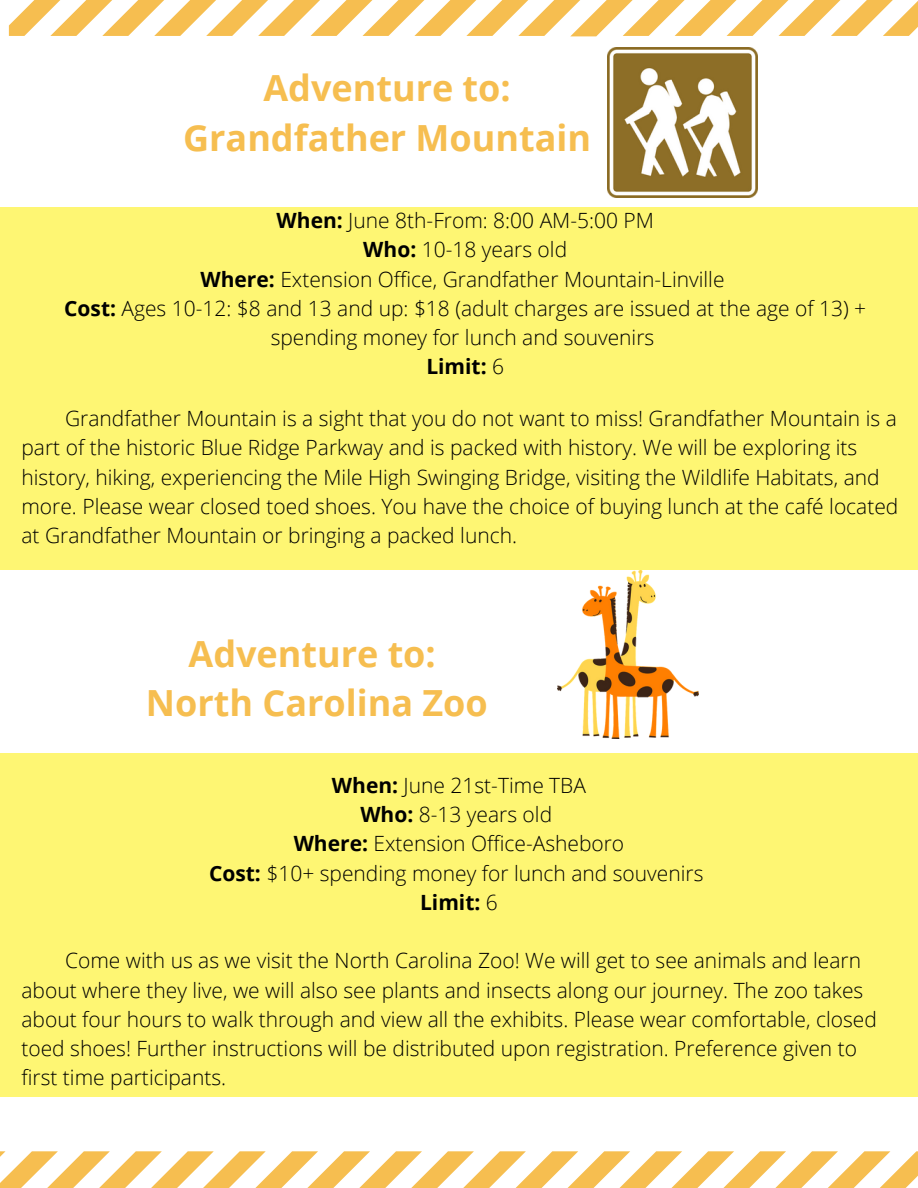
<style>
.page{position:relative;width:918px;height:1188px;background:#fff}
.page>*{position:absolute;margin:0;border:0;box-sizing:border-box;transform-origin:0 0}
.t1{font:700 36px/49.5px "Open Sans";color:#f6be50;text-align:center}
.t2{font:300 21px/29.2px "Open Sans";color:#000}
.t3{font:700 21px "Open Sans";color:#000}
.s1{font-weight:700}
.s2{font-weight:300}
</style>
<div class="page">
<div style="left:0;top:208px;width:918px;height:362px;background:#fef673"></div>
<svg style="left:9px;top:0;width:909px;height:36px"></svg>
<svg style="left:0;top:1151px;width:918px;height:37px"></svg>
<img style="left:608px;top:48px;width:149px;height:150px">
<div style="left:0;top:753px;width:918px;height:343px;background:#fef673"></div>
<img style="left:558px;top:570px;width:140px;height:168px">
<p class="t1" style="left:183px;top:63px;width:409px">Adventure to:<br>Grandfather Mountain</p>
<p class="t2" style="left:277px;top:205px;width:379px"><span class="s1">When:</span> June 8th-From: 8:00 AM-5:00 PM</p>
<p class="t2" style="left:363px;top:235px;width:205px"><span class="s1">Who:</span> 10-18 years old</p>
<p class="t2" style="left:201px;top:264px;width:526px"><span class="s1">Where:</span> Extension Office, Grandfather Mountain-Linville</p>
<p class="t2" style="left:64px;top:293px;width:804px;text-align:center"><span class="s1">Cost:</span> Ages 10-12: $8 and 13 and up: $18 (adult charges are issued at the age of 13) + spending money for lunch and souvenirs</p>
<p class="t3" style="left:426px;top:352px;width:79px">Limit: <span class="s2">6</span></p>
<p class="t2" style="left:21px;top:403px;width:878px;text-indent:44px">Grandfather Mountain is a sight that you do not want to miss! Grandfather Mountain is a part of the historic Blue Ridge Parkway and is packed with history. We will be exploring its history, hiking, experiencing the Mile High Swinging Bridge, visiting the Wildlife Habitats, and more. Please wear closed toed shoes. You have the choice of buying lunch at the café located at Grandfather Mountain or bringing a packed lunch.</p>
<p class="t1" style="left:189px;top:628px;width:249px">Adventure to:</p>
<p class="t1" style="left:146px;top:678px;width:343px">North Carolina Zoo</p>
<p class="t2" style="left:332px;top:770px;width:256px"><span class="s1">When:</span> June 21st-Time TBA</p>
<p class="t2" style="left:360px;top:799px;width:193px"><span class="s1">Who:</span> 8-13 years old</p>
<p class="t2" style="left:294px;top:829px;width:332px"><span class="s1">Where:</span> Extension Office-Asheboro</p>
<p class="t2" style="left:209px;top:858px;width:496px"><span class="s1">Cost:</span> $10+ spending money for lunch and souvenirs</p>
<p class="t3" style="left:420px;top:887px;width:79px">Limit: <span class="s2">6</span></p>
<p class="t2" style="left:21px;top:946px;width:857px;text-indent:44px">Come with us as we visit the North Carolina Zoo! We will get to see animals and learn about where they live, we will also see plants and insects along our journey. The zoo takes about four hours to walk through and view all the exhibits. Please wear comfortable, closed toed shoes! Further instructions will be distributed upon registration. Preference given to first time participants.</p>
</div>
